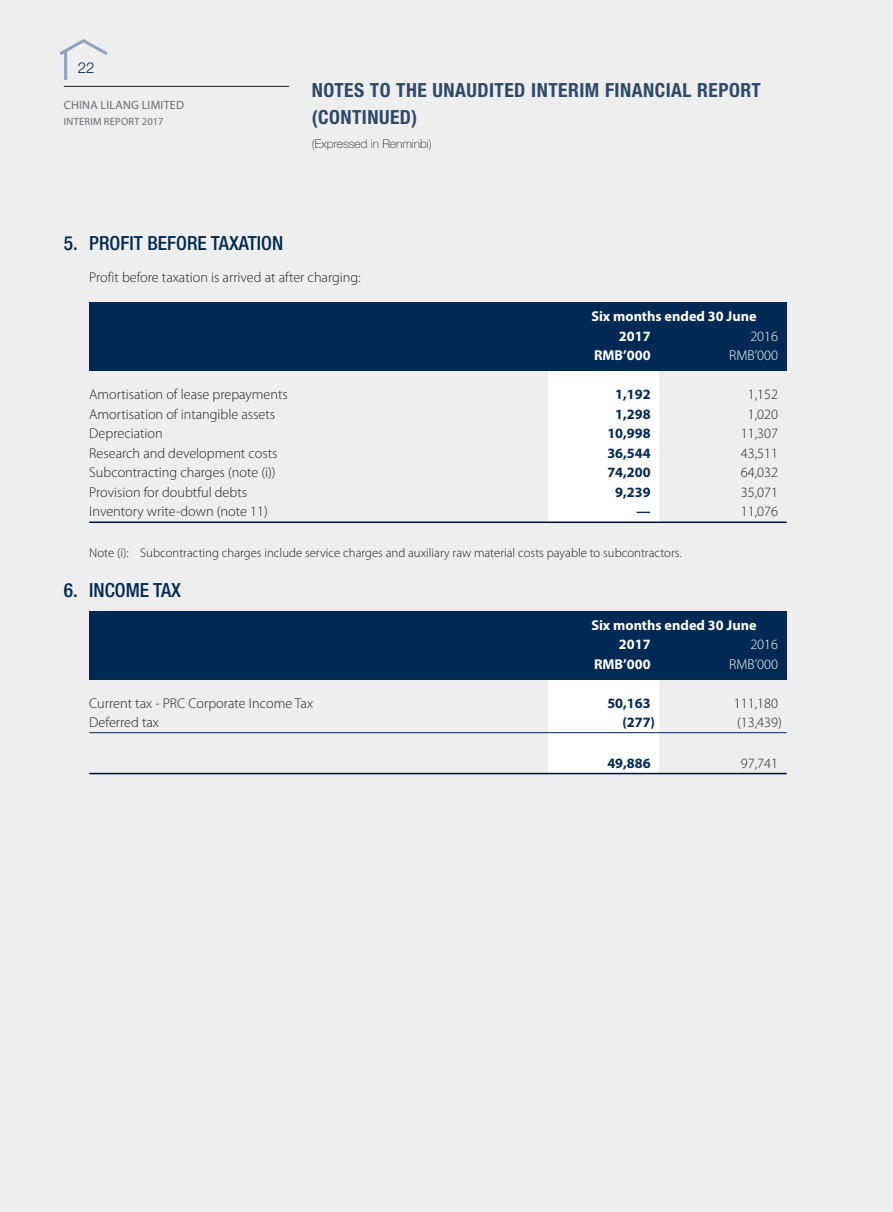
<style>
.page{position:relative;width:893px;height:1212px;background:#fff}
.page>*{position:absolute;margin:0;border:0;box-sizing:border-box;transform-origin:0 0}
.Heading_2{font:700 condensed 19.5px/27px "Helvetica Neue LT Std";letter-spacing:.025em;color:#2c4b6a}
.Subhead_1{font:500 condensed 19.5px "Helvetica Neue LT Std";color:#002a54}
.t1{font:300 15px "Helvetica Neue LT Std";color:#002a54}
.Table_2_colume{font:300 14.25px "Myriad Pro";color:#231f20}
.Table_2_colume-2{font:700 14.25px "Myriad Pro";color:#fff}
.Table_2_colume-3{font:700 14.25px "Myriad Pro";color:#002a54}
.Body_text{font:300 14.25px "Myriad Pro";color:#231f20}
.Table_2_colume-4{font:300 14.25px "Myriad Pro";color:#fff}
.Notes{font:300 12.75px "Myriad Pro";color:#231f20}
.Date{font:100 12px "Helvetica Neue LT Std";color:#231f20}
.t2{font:12px "Myriad Pro";letter-spacing:.02em;color:#6c6d70}
.t3{font:10.5px "Myriad Pro";letter-spacing:.02em;color:#6c6d70}
</style>
<div class="page">
<div style="left:0;top:0;width:892px;height:1212px;background:#eeeeef"></div>
<svg style="left:59px;top:39px;width:49px;height:41px"></svg>
<hr style="left:64px;top:86px;width:225px;height:1px;background:#231f20">
<div style="left:549px;top:354px;width:110px;height:168px;background:#fff"></div>
<div style="left:549px;top:672px;width:110px;height:102px;background:#fff"></div>
<div style="left:89px;top:302px;width:698px;height:68px;background:#002a54"></div>
<div style="left:89px;top:611px;width:698px;height:68px;background:#002a54"></div>
<hr style="left:89px;top:521px;width:698px;height:2px;background:#000f36">
<hr style="left:89px;top:732px;width:698px;height:1px;background:#002a54">
<hr style="left:89px;top:773px;width:698px;height:1px;background:#000f36">
<p class="t1" style="left:78px;top:58px;width:18px">22</p>
<p class="t2" style="left:64px;top:98px;width:122px">CHINA LILANG LIMITED</p>
<p class="t3" style="left:64px;top:115px;width:101px">INTERIM REPORT 2017</p>
<p class="Heading_2" style="left:312px;top:77px;width:450px">NOTES TO THE UNAUDITED INTERIM FINANCIAL REPORT (CONTINUED)</p>
<p class="Date" style="left:312px;top:137px;width:121px">(Expressed in Renminbi)</p>
<p class="Subhead_1" style="left:64px;top:231px;width:221px">5. PROFIT BEFORE TAXATION</p>
<p class="Body_text" style="left:89px;top:269px;width:273px">Profit before taxation is arrived at after charging:</p>
<p class="Table_2_colume-2" style="left:591px;top:307px;width:167px">Six months ended 30 June</p>
<p class="Table_2_colume-2" style="left:619px;top:327px;width:33px">2017</p>
<p class="Table_2_colume-4" style="left:750px;top:327px;width:29px">2016</p>
<p class="Table_2_colume-2" style="left:594px;top:346px;width:58px">RMB’000</p>
<p class="Table_2_colume-4" style="left:729px;top:347px;width:50px">RMB’000</p>
<p class="Table_2_colume" style="left:89px;top:386px;width:200px">Amortisation of lease prepayments</p>
<p class="Table_2_colume-3" style="left:615px;top:385px;width:37px">1,192</p>
<p class="Table_2_colume" style="left:748px;top:386px;width:32px">1,152</p>
<p class="Table_2_colume" style="left:89px;top:405px;width:187px">Amortisation of intangible assets</p>
<p class="Table_2_colume-3" style="left:615px;top:405px;width:37px">1,298</p>
<p class="Table_2_colume" style="left:748px;top:405px;width:32px">1,020</p>
<p class="Table_2_colume" style="left:89px;top:425px;width:75px">Depreciation</p>
<p class="Table_2_colume-3" style="left:607px;top:424px;width:45px">10,998</p>
<p class="Table_2_colume" style="left:741px;top:425px;width:39px">11,307</p>
<p class="Table_2_colume" style="left:89px;top:444px;width:190px">Research and development costs</p>
<p class="Table_2_colume-3" style="left:607px;top:444px;width:45px">36,544</p>
<p class="Table_2_colume" style="left:741px;top:444px;width:39px">43,511</p>
<p class="Table_2_colume" style="left:89px;top:464px;width:188px">Subcontracting charges (note (i))</p>
<p class="Table_2_colume-3" style="left:607px;top:463px;width:45px">74,200</p>
<p class="Table_2_colume" style="left:741px;top:464px;width:39px">64,032</p>
<p class="Table_2_colume" style="left:89px;top:483px;width:159px">Provision for doubtful debts</p>
<p class="Table_2_colume-3" style="left:615px;top:483px;width:37px">9,239</p>
<p class="Table_2_colume" style="left:741px;top:483px;width:39px">35,071</p>
<p class="Table_2_colume" style="left:89px;top:503px;width:180px">Inventory write-down (note 11)</p>
<p class="Table_2_colume-3" style="left:636px;top:502px;width:16px">—</p>
<p class="Table_2_colume" style="left:741px;top:503px;width:39px">11,076</p>
<p class="Notes" style="left:89px;top:545px;width:594px">Note (i): Subcontracting charges include service charges and auxiliary raw material costs payable to subcontractors.</p>
<p class="Subhead_1" style="left:64px;top:579px;width:119px">6. INCOME TAX</p>
<p class="Table_2_colume-2" style="left:591px;top:615px;width:167px">Six months ended 30 June</p>
<p class="Table_2_colume-2" style="left:619px;top:635px;width:33px">2017</p>
<p class="Table_2_colume-4" style="left:750px;top:636px;width:29px">2016</p>
<p class="Table_2_colume-2" style="left:594px;top:654px;width:58px">RMB’000</p>
<p class="Table_2_colume-4" style="left:729px;top:655px;width:50px">RMB’000</p>
<p class="Table_2_colume" style="left:89px;top:694px;width:225px">Current tax - PRC Corporate Income Tax</p>
<p class="Table_2_colume-3" style="left:607px;top:693px;width:45px">50,163</p>
<p class="Table_2_colume" style="left:734px;top:694px;width:46px">111,180</p>
<p class="Table_2_colume" style="left:89px;top:714px;width:71px">Deferred tax</p>
<p class="Table_2_colume-3" style="left:622px;top:713px;width:34px">(277)</p>
<p class="Table_2_colume" style="left:737px;top:714px;width:46px">(13,439)</p>
<p class="Table_2_colume-3" style="left:607px;top:753px;width:45px">49,886</p>
<p class="Table_2_colume" style="left:741px;top:754px;width:39px">97,741</p>
</div>
